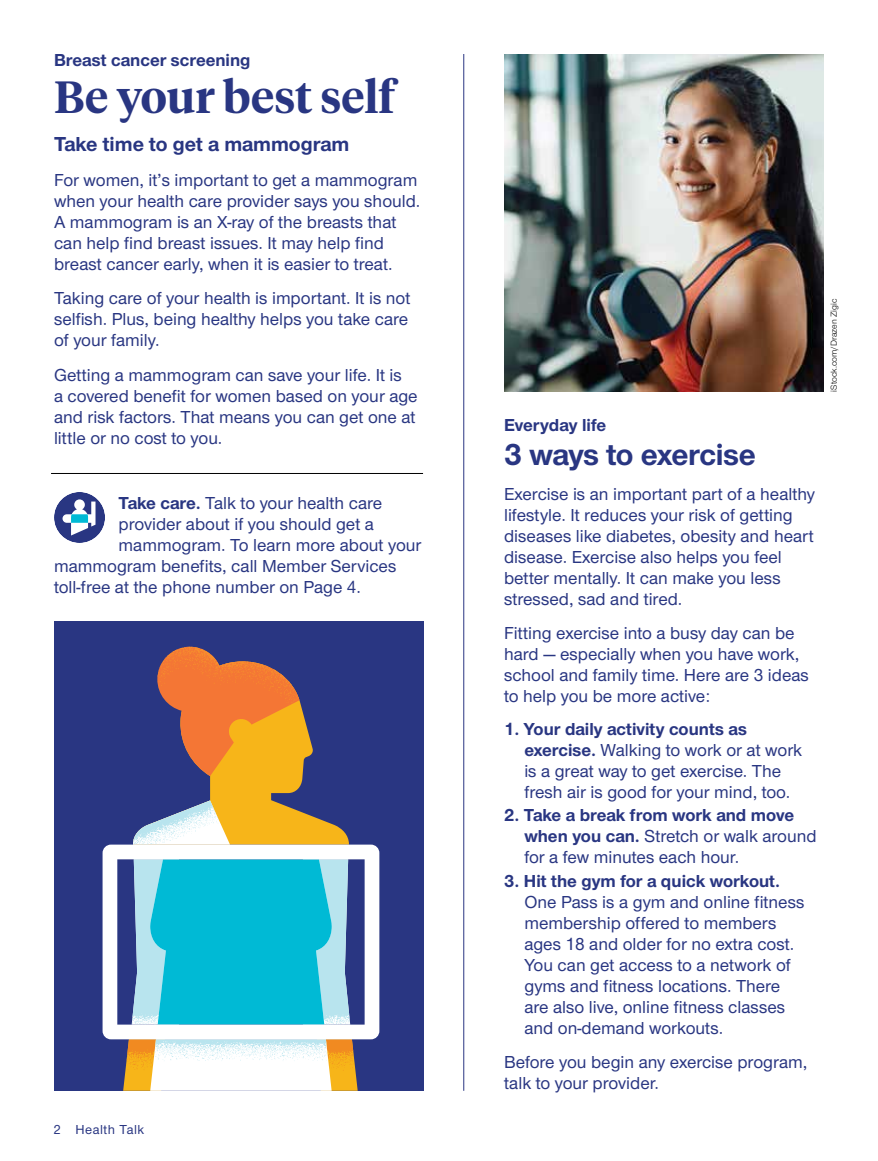
<style>
.page{position:relative;width:878px;height:1161px;background:#fff}
.page>*{position:absolute;margin:0;border:0;box-sizing:border-box;transform-origin:0 0}
.Hed_serif_secondary_AMC{font:600 45px "UHC Serif Headline";color:#293682}
.Hed_sans_primary_AMC{font:700 31.5px "UHC Sans";letter-spacing:-.01em;color:#293682}
.Deck_AMC{font:700 21px "UHC Sans";color:#293682}
.Sans_no_indent_AMC{font:500 18px/21px "UHC Sans";color:#293682}
.Numbered_List_sans_AMC{font:500 18px/21px "UHC Sans";color:#293682}
.CTA_new_AMC{font:500 18px "UHC Sans";color:#293682}
.tag_category_AMC{font:700 18px "UHC Sans";color:#293682}
.t1{font:500 13.5px "UHC Sans";letter-spacing:.04em;color:#293682}
.Legal_language_AMC{font:9px "UHC Sans";color:#000}
.s1{font-weight:700}
</style>
<div class="page">
<hr style="left:51px;top:473px;width:372px;height:1px;background:#000">
<div style="left:54px;top:492px;width:51px;height:51px;background:#293682;border-radius:50%"></div>
<svg style="left:62px;top:499px;width:33px;height:37px"></svg>
<hr style="left:463px;top:54px;width:1px;height:1037px;background:#293682">
<div style="left:54px;top:621px;width:369px;height:470px;background:#293682"></div>
<svg style="left:123px;top:1039px;width:234px;height:52px;background:#efe2c6"></svg>
<svg style="left:133px;top:647px;width:216px;height:198px"></svg>
<svg style="left:103px;top:845px;width:276px;height:194px;background:#5bc1d9"></svg>
<img style="left:504px;top:54px;width:320px;height:338px">
<p class="tag_category_AMC" style="left:54px;top:48px;width:198px">Breast cancer screening</p>
<p class="Hed_serif_secondary_AMC" style="left:54px;top:66px;width:342px">Be your best self</p>
<p class="Deck_AMC" style="left:54px;top:130px;width:297px">Take time to get a mammogram</p>
<p class="Sans_no_indent_AMC" style="left:54px;top:168px;width:368px">For women, it’s important to get a mammogram when your health care provider says you should.<br>A mammogram is an X-ray of the breasts that can help find breast issues. It may help find breast cancer early, when it is easier to treat.</p>
<p class="Sans_no_indent_AMC" style="left:54px;top:287px;width:358px">Taking care of your health is important. It is not selfish. Plus, being healthy helps you take care of your family.</p>
<p class="Sans_no_indent_AMC" style="left:54px;top:363px;width:365px">Getting a mammogram can save your life. It is<br>a covered benefit for women based on your age and risk factors. That means you can get one at little or no cost to you.</p>
<p class="CTA_new_AMC" style="left:119px;top:490px;width:265px"><span class="s1">Take care.</span> Talk to your health care</p>
<p class="CTA_new_AMC" style="left:119px;top:512px;width:257px">provider about if you should get a</p>
<p class="CTA_new_AMC" style="left:119px;top:532px;width:304px">mammogram. To learn more about your</p>
<p class="CTA_new_AMC" style="left:54px;top:554px;width:344px">mammogram benefits, call Member Services</p>
<p class="CTA_new_AMC" style="left:54px;top:574px;width:308px">toll-free at the phone number on Page 4.</p>
<p class="t1" style="left:54px;top:1120px;width:92px">2 Health Talk</p>
<p class="tag_category_AMC" style="left:504px;top:412px;width:104px">Everyday life</p>
<p class="Hed_sans_primary_AMC" style="left:504px;top:433px;width:253px">3 ways to exercise</p>
<p class="Sans_no_indent_AMC" style="left:504px;top:482px;width:312px">Exercise is an important part of a healthy lifestyle. It reduces your risk of getting diseases like diabetes, obesity and heart disease. Exercise also helps you feel better mentally. It can make you less stressed, sad and tired.</p>
<p class="Sans_no_indent_AMC" style="left:504px;top:622px;width:306px">Fitting exercise into a busy day can be hard — especially when you have work, school and family time. Here are 3 ideas to help you be more active:</p>
<p class="Numbered_List_sans_AMC" style="left:524px;top:718px;width:279px;text-indent:-20px"><span class="s1">1. Your daily activity counts as exercise.</span> Walking to work or at work is a great way to get exercise. The fresh air is good for your mind, too.</p>
<p class="Numbered_List_sans_AMC" style="left:524px;top:803px;width:294px;text-indent:-20px"><span class="s1">2. Take a break from work and move when you can.</span> Stretch or walk around for a few minutes each hour.</p>
<p class="Numbered_List_sans_AMC" style="left:524px;top:870px;width:282px;text-indent:-20px"><span class="s1">3. Hit the gym for a quick workout.<br></span>One Pass is a gym and online fitness membership offered to members ages 18 and older for no extra cost.<br>You can get access to a network of gyms and fitness locations. There are also live, online fitness classes and on-demand workouts.</p>
<p class="Sans_no_indent_AMC" style="left:504px;top:1051px;width:305px">Before you begin any exercise program, talk to your provider.</p>
<p class="Legal_language_AMC" style="left:827px;top:392px;width:94px;rotate:-90deg">iStock.com/Drazen Zigic</p>
</div>
